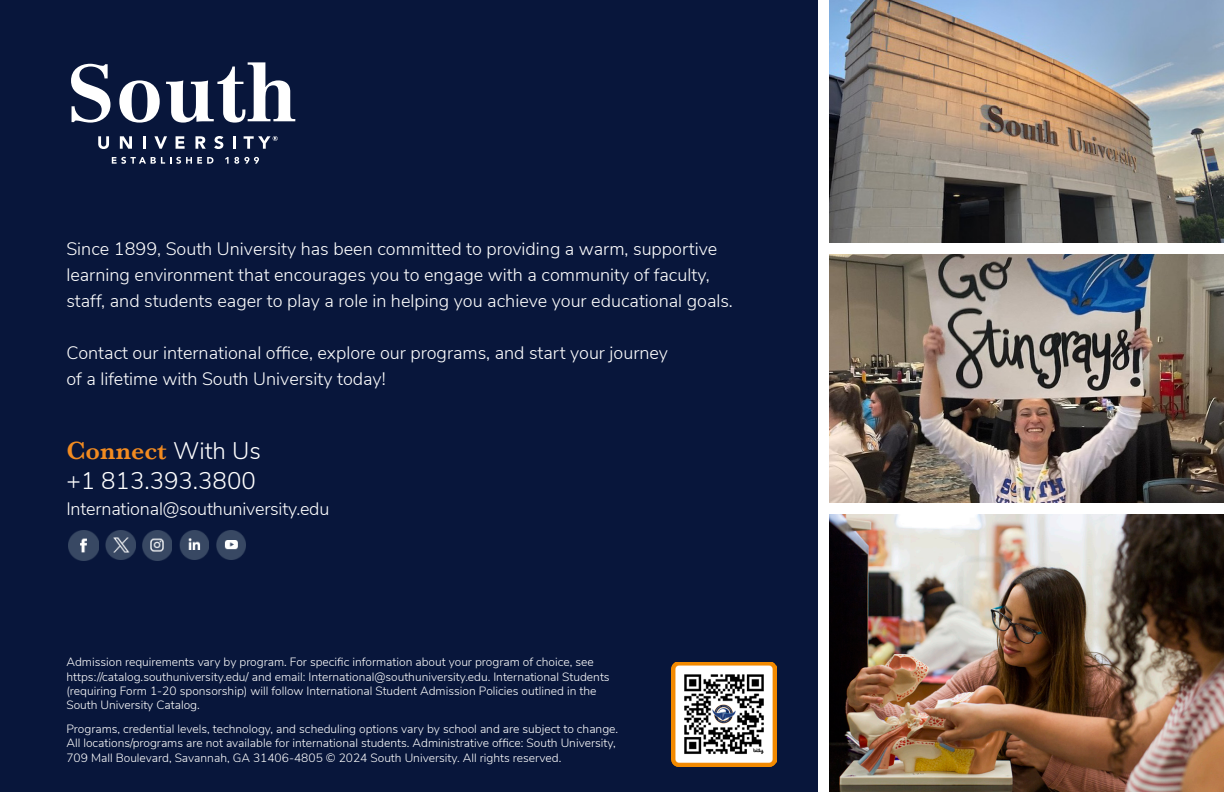
<style>
.page{position:relative;width:1224px;height:792px;background:#fff}
.page>*{position:absolute;margin:0;border:0;box-sizing:border-box;transform-origin:0 0}
.t1{font:600 26px "Baskerville";color:#f28b20}
.t2{font:300 24px "Nunito Sans";color:#fff}
.t3{font:300 18px/26px "Nunito Sans";color:#fff}
.t4{font:300 12px/14.4px "Nunito Sans";color:#fff}
.s1{font-family:"Nunito Sans";font-weight:300;font-size:24px;color:#fff}
</style>
<div class="page">
<div style="left:0;top:0;width:818px;height:792px;background:#08163b"></div>
<img style="left:830px;top:0;width:394px;height:243px">
<img style="left:830px;top:514px;width:394px;height:278px">
<svg style="left:98px;top:136px;width:11px;height:13px"></svg>
<svg style="left:120px;top:136px;width:12px;height:13px"></svg>
<svg style="left:143px;top:136px;width:3px;height:13px"></svg>
<svg style="left:154px;top:136px;width:13px;height:13px"></svg>
<svg style="left:176px;top:136px;width:9px;height:13px"></svg>
<svg style="left:195px;top:136px;width:11px;height:13px"></svg>
<svg style="left:214px;top:136px;width:9px;height:13px"></svg>
<svg style="left:233px;top:136px;width:3px;height:13px"></svg>
<svg style="left:112px;top:157px;width:101px;height:7px"></svg>
<svg style="left:225px;top:157px;width:34px;height:7px"></svg>
<svg style="left:71px;top:64px;width:39px;height:59px"></svg>
<svg style="left:119px;top:80px;width:41px;height:43px"></svg>
<svg style="left:166px;top:62px;width:129px;height:61px"></svg>
<svg style="left:244px;top:136px;width:34px;height:13px"></svg>
<img style="left:69px;top:531px;width:29px;height:29px">
<img style="left:106px;top:531px;width:29px;height:28px">
<img style="left:143px;top:531px;width:29px;height:29px">
<img style="left:180px;top:531px;width:29px;height:28px">
<img style="left:217px;top:531px;width:29px;height:28px">
<img style="left:830px;top:255px;width:394px;height:248px">
<img style="left:672px;top:662px;width:105px;height:105px">
<p class="t3" style="left:66px;top:235px;width:668px">Since 1899, South University has been committed to providing a warm, supportive learning environment that encourages you to engage with a community of faculty, staff, and students eager to play a role in helping you achieve your educational goals.</p>
<p class="t3" style="left:66px;top:339px;width:603px">Contact our international office, explore our programs, and start your journey of a lifetime with South University today!</p>
<p class="t1" style="left:66px;top:432px;width:196px">Connect <span class="s1">With Us</span></p>
<p class="t2" style="left:66px;top:463px;width:191px">+1 813.393.3800</p>
<p class="t3" style="left:66px;top:495px;width:265px">International@southuniversity.edu</p>
<p class="t4" style="left:66px;top:654px;width:545px">Admission requirements vary by program. For specific information about your program of choice, see https://catalog.southuniversity.edu/ and email: International@southuniversity.edu. International Students (requiring Form 1-20 sponsorship) will follow International Student Admission Policies outlined in the South University Catalog.</p>
<p class="t4" style="left:66px;top:721px;width:553px">Programs, credential levels, technology, and scheduling options vary by school and are subject to change.<br>All locations/programs are not available for international students. Administrative office: South University,<br>709 Mall Boulevard, Savannah, GA 31406-4805 © 2024 South University. All rights reserved.</p>
</div>
